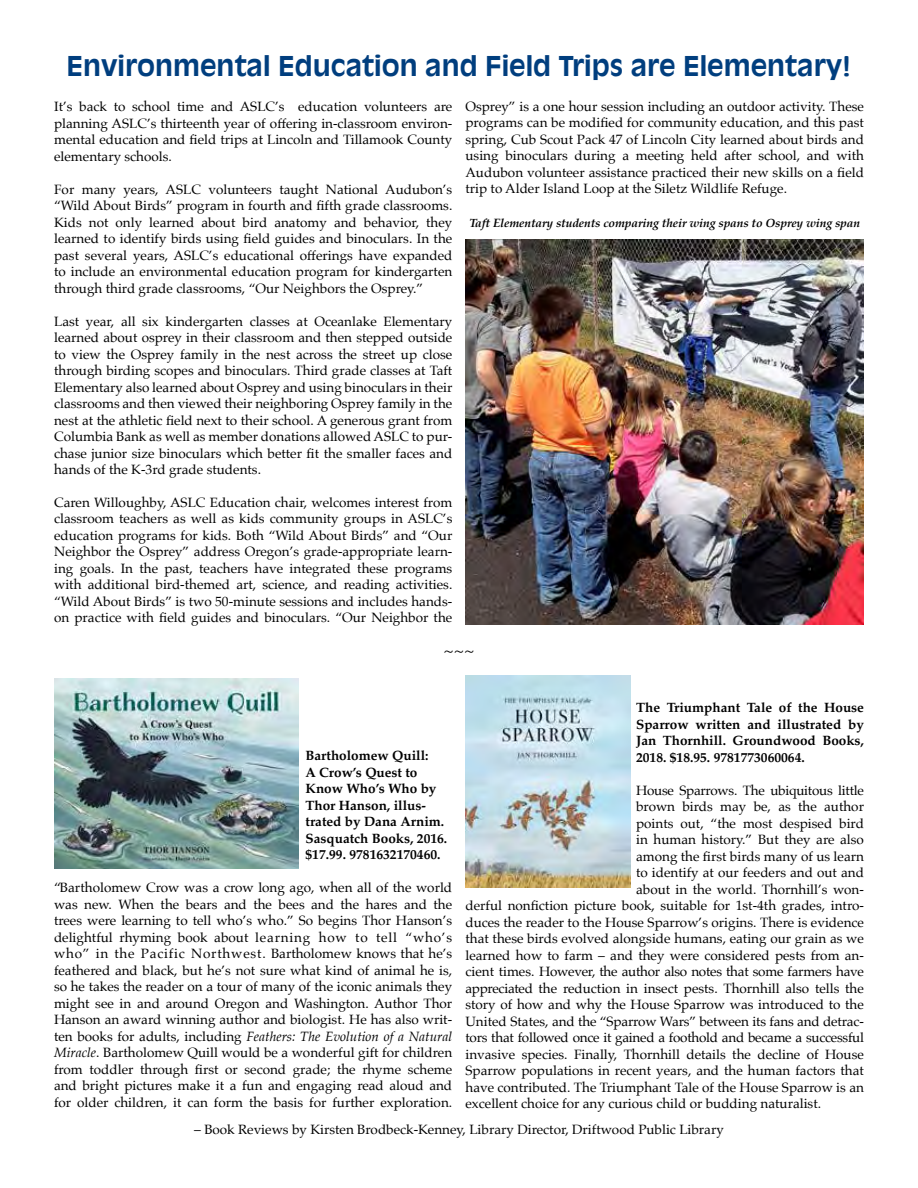
<style>
.page{position:relative;width:918px;height:1188px;background:#fff}
.page>*{position:absolute;margin:0;border:0;box-sizing:border-box;transform-origin:0 0}
.t1{font:700 27px "Antique Olive";color:#003e7e}
.t2{font:18px "Minion Pro";color:#000}
.t3{font:13.5px/16.5px "Palatino";color:#000;text-align:justify}
.t4{font:700 13.5px/16.5px "Palatino";color:#000}
.t5{font:13.5px "Palatino";letter-spacing:-.02em;color:#000}
.t6{font:italic 700 12px "Palatino";letter-spacing:-.01em;color:#000}
.s1{font-style:italic}
</style>
<div class="page">
<img style="left:54px;top:678px;width:245px;height:191px">
<img style="left:465px;top:240px;width:399px;height:385px">
<img style="left:465px;top:676px;width:165px;height:211px">
<p class="t1" style="left:67px;top:49px;width:786px">Environmental Education and Field Trips are Elementary!</p>
<p class="t3" style="left:54px;top:98px;width:400px">It’s back to school time and ASLC’s education volunteers are planning ASLC’s thirteenth year of offering in-classroom environ&shy;mental education and field trips at Lincoln and Tillamook County elementary schools.</p>
<p class="t3" style="left:54px;top:181px;width:400px">For many years, ASLC volunteers taught National Audubon’s “Wild About Birds” program in fourth and fifth grade classrooms.<br>Kids not only learned about bird anatomy and behavior, they learned to identify birds using field guides and binoculars. In the past several years, ASLC’s educational offerings have expanded to include an environmental education program for kindergarten through third grade classrooms, “Our Neighbors the Osprey.”</p>
<p class="t3" style="left:54px;top:313px;width:400px">Last year, all six kindergarten classes at Oceanlake Elementary learned about osprey in their classroom and then stepped outside to view the Osprey family in the nest across the street up close through birding scopes and binoculars. Third grade classes at Taft Elementary also learned about Osprey and using binoculars in their classrooms and then viewed their neighboring Osprey family in the nest at the athletic field next to their school. A generous grant from Columbia Bank as well as member donations allowed ASLC to pur&shy;chase junior size binoculars which better fit the smaller faces and hands of the K-3rd grade students.</p>
<p class="t3" style="left:54px;top:494px;width:400px">Caren Willoughby, ASLC Education chair, welcomes interest from classroom teachers as well as kids community groups in ASLC’s education programs for kids. Both “Wild About Birds” and “Our Neighbor the Osprey” address Oregon’s grade-appropriate learn&shy;ing goals. In the past, teachers have integrated these programs with additional bird-themed art, science, and reading activities. “Wild About Birds” is two 50-minute sessions and includes hands&shy;on practice with field guides and binoculars. “Our Neighbor the</p>
<p class="t3" style="left:465px;top:98px;width:400px">Osprey” is a one hour session including an outdoor activity. These programs can be modified for community education, and this past spring, Cub Scout Pack 47 of Lincoln City learned about birds and using binoculars during a meeting held after school, and with Audubon volunteer assistance practiced their new skills on a field trip to Alder Island Loop at the Siletz Wildlife Refuge.</p>
<p class="t6" style="left:469px;top:213px;width:392px">Taft Elementary students comparing their wing spans to Osprey wing span</p>
<p class="t2" style="left:443px;top:638px;width:33px">~~~</p>
<p class="t4" style="left:306px;top:747px;width:143px">Bartholomew Quill:<br>A Crow’s Quest to<br>Know Who’s Who by<br>Thor Hanson, illus&shy;trated by Dana Arnim.<br>Sasquatch Books, 2016. $17.99. 9781632170460.</p>
<p class="t3" style="left:54px;top:879px;width:400px">“Bartholomew Crow was a crow long ago, when all of the world was new. When the bears and the bees and the hares and the trees were learning to tell who’s who.” So begins Thor Hanson’s delightful rhyming book about learning how to tell “who’s who” in the Pacific Northwest. Bartholomew knows that he’s feathered and black, but he’s not sure what kind of animal he is, so he takes the reader on a tour of many of the iconic animals they might see in and around Oregon and Washington. Author Thor Hanson an award winning author and biologist. He has also writ&shy;ten books for adults, including <span class="s1">Feathers: The Evolution of a Natural Miracle</span>. Bartholomew Quill would be a wonderful gift for children from toddler through first or second grade; the rhyme scheme and bright pictures make it a fun and engaging read aloud and for older children, it can form the basis for further exploration.</p>
<p class="t4" style="left:636px;top:699px;width:229px;text-align:justify">The Triumphant Tale of the House Sparrow written and illustrated by Jan Thornhill. Groundwood Books, 2018. $18.95. 9781773060064.</p>
<p class="t5" style="left:636px;top:779px;width:229px">House Sparrows. The ubiquitous little</p>
<p class="t3" style="left:636px;top:798px;width:229px">brown birds may be, as the author</p>
<p class="t3" style="left:636px;top:815px;width:229px">points out, “the most despised bird</p>
<p class="t3" style="left:636px;top:831px;width:229px">in human history.” But they are also</p>
<p class="t3" style="left:636px;top:848px;width:229px">among the first birds many of us learn</p>
<p class="t3" style="left:636px;top:864px;width:229px">to identify at our feeders and out and</p>
<p class="t3" style="left:636px;top:881px;width:229px">about in the world. Thornhill’s won-</p>
<p class="t3" style="left:465px;top:897px;width:400px">derful nonfiction picture book, suitable for 1st-4th grades, intro-</p>
<p class="t3" style="left:465px;top:914px;width:400px">duces the reader to the House Sparrow’s origins. There is evidence</p>
<p class="t3" style="left:465px;top:930px;width:400px">that these birds evolved alongside humans, eating our grain as we</p>
<p class="t3" style="left:465px;top:947px;width:400px">learned how to farm – and they were considered pests from an-</p>
<p class="t5" style="left:465px;top:960px;width:400px">cient times. However, the author also notes that some farmers have</p>
<p class="t3" style="left:465px;top:980px;width:400px">appreciated the reduction in insect pests. Thornhill also tells the</p>
<p class="t3" style="left:465px;top:996px;width:400px">story of how and why the House Sparrow was introduced to the</p>
<p class="t3" style="left:465px;top:1013px;width:400px">United States, and the “Sparrow Wars” between its fans and detrac-</p>
<p class="t5" style="left:465px;top:1026px;width:400px">tors that followed once it gained a foothold and became a successful</p>
<p class="t3" style="left:465px;top:1046px;width:400px">invasive species. Finally, Thornhill details the decline of House</p>
<p class="t3" style="left:465px;top:1062px;width:400px">Sparrow populations in recent years, and the human factors that</p>
<p class="t3" style="left:465px;top:1079px;width:400px">have contributed. The Triumphant Tale of the House Sparrow is an</p>
<p class="t3" style="left:465px;top:1095px;width:357px">excellent choice for any curious child or budding naturalist.</p>
<p class="t3" style="left:194px;top:1121px;width:531px">– Book Reviews by Kirsten Brodbeck-Kenney, Library Director, Driftwood Public Library</p>
</div>
